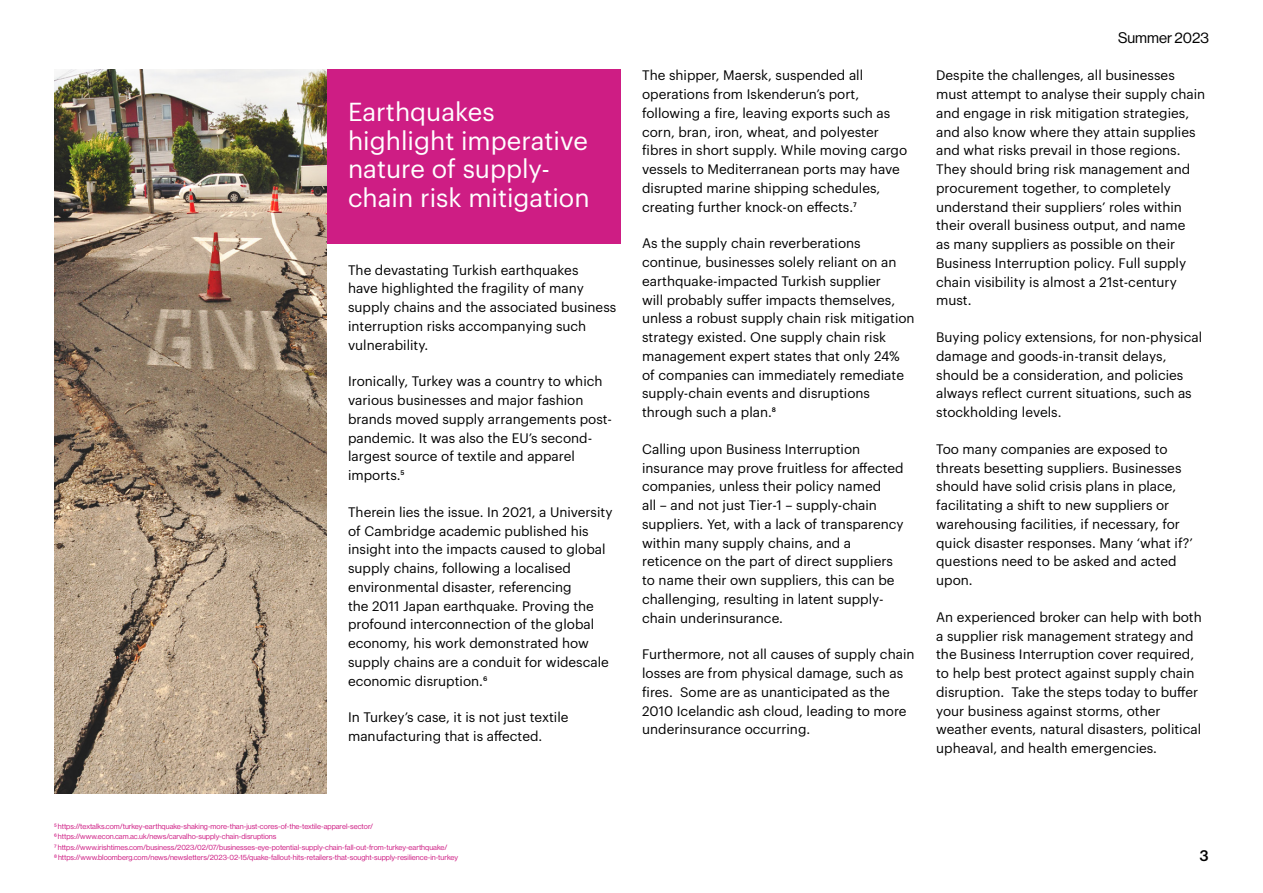
<style>
.page{position:relative;width:1263px;height:893px;background:#fff}
.page>*{position:absolute;margin:0;border:0;box-sizing:border-box;transform-origin:0 0}
.Subtitle__NHG_17_19{font:25.5px/28.5px "Graphik";color:#fff}
.t1{font:15px "N Haas Grotesk DS Pro 55 Rg";color:#000}
.Subtitle__NHG_17_19-2{font:500 15px "Graphik";color:#000}
.Body_text_black{font:13.5px/18.8px "Graphik";color:#000}
.FootNote{font:7.5px "N Haas Grotesk DS Pro 55 Rg";color:#ce1d84}
</style>
<div class="page">
<div style="left:247px;top:69px;width:374px;height:175px;background:#ce1d84"></div>
<img style="left:54px;top:69px;width:273px;height:724px">
<p class="Subtitle__NHG_17_19" style="left:348px;top:96px;width:243px">Earthquakes highlight imperative nature of supply&shy;chain risk mitigation</p>
<p class="Body_text_black" style="left:348px;top:259px;width:270px">The devastating Turkish earthquakes<br>have highlighted the fragility of many supply chains and the associated business interruption risks accompanying such vulnerability.</p>
<p class="Body_text_black" style="left:348px;top:371px;width:266px">Ironically, Turkey was a country to which various businesses and major fashion brands moved supply arrangements post&shy;pandemic. It was also the EU’s second&shy;largest source of textile and apparel imports.5</p>
<p class="Body_text_black" style="left:348px;top:501px;width:266px">Therein lies the issue. In 2021, a University of Cambridge academic published his insight into the impacts caused to global supply chains, following a localised environmental disaster, referencing<br>the 2011 Japan earthquake. Proving the profound interconnection of the global economy, his work demonstrated how supply chains are a conduit for widescale economic disruption.6</p>
<p class="Body_text_black" style="left:348px;top:707px;width:222px">In Turkey’s case, it is not just textile manufacturing that is affected.</p>
<p class="Body_text_black" style="left:642px;top:65px;width:267px">The shipper, Maersk, suspended all operations from Iskenderun’s port, following a fire, leaving exports such as corn, bran, iron, wheat, and polyester fibres in short supply. While moving cargo vessels to Mediterranean ports may have disrupted marine shipping schedules, creating further knock-on effects.7</p>
<p class="Body_text_black" style="left:642px;top:233px;width:274px">As the supply chain reverberations continue, businesses solely reliant on an earthquake-impacted Turkish supplier<br>will probably suffer impacts themselves, unless a robust supply chain risk mitigation strategy existed. One supply chain risk management expert states that only 24% of companies can immediately remediate supply-chain events and disruptions through such a plan.8</p>
<p class="Body_text_black" style="left:642px;top:439px;width:263px">Calling upon Business Interruption insurance may prove fruitless for affected companies, unless their policy named<br>all – and not just Tier-1 – supply-chain suppliers. Yet, with a lack of transparency within many supply chains, and a reticence on the part of direct suppliers to name their own suppliers, this can be challenging, resulting in latent supply&shy;chain underinsurance.</p>
<p class="Body_text_black" style="left:642px;top:644px;width:274px">Furthermore, not all causes of supply chain losses are from physical damage, such as fires. Some are as unanticipated as the 2010 Icelandic ash cloud, leading to more underinsurance occurring.</p>
<p class="t1" style="left:1118px;top:30px;width:92px">Summer 2023</p>
<p class="Body_text_black" style="left:936px;top:65px;width:271px">Despite the challenges, all businesses must attempt to analyse their supply chain and engage in risk mitigation strategies, and also know where they attain supplies and what risks prevail in those regions.<br>They should bring risk management and procurement together, to completely understand their suppliers’ roles within their overall business output, and name<br>as many suppliers as possible on their Business Interruption policy. Full supply chain visibility is almost a 21st-century must.</p>
<p class="Body_text_black" style="left:936px;top:327px;width:267px">Buying policy extensions, for non-physical damage and goods-in-transit delays, should be a consideration, and policies always reflect current situations, such as stockholding levels.</p>
<p class="Body_text_black" style="left:936px;top:439px;width:258px">Too many companies are exposed to threats besetting suppliers. Businesses should have solid crisis plans in place, facilitating a shift to new suppliers or warehousing facilities, if necessary, for quick disaster responses. Many ‘what if?’ questions need to be asked and acted upon.</p>
<p class="Body_text_black" style="left:936px;top:607px;width:267px">An experienced broker can help with both a supplier risk management strategy and the Business Interruption cover required, to help best protect against supply chain disruption. Take the steps today to buffer your business against storms, other weather events, natural disasters, political upheaval, and health emergencies.</p>
<p class="FootNote" style="left:54px;top:822px;width:321px">5 https://textalks.com/turkey-earthquake-shaking-more-than-just-cores-of-the-textile-apparel-sector/</p>
<p class="FootNote" style="left:54px;top:832px;width:224px">6 https://www.econ.cam.ac.uk/news/carvalho-supply-chain-disruptions</p>
<p class="FootNote" style="left:54px;top:843px;width:395px">7 https://www.irishtimes.com/business/2023/02/07/businesses-eye-potential-supply-chain-fall-out-from-turkey-earthquake/</p>
<p class="FootNote" style="left:54px;top:853px;width:406px">8 https://www.bloomberg.com/news/newsletters/2023-02-15/quake-fallout-hits-retailers-that-sought-supply-resilience-in-turkey</p>
<p class="Subtitle__NHG_17_19-2" style="left:1199px;top:844px;width:11px">3</p>
</div>
